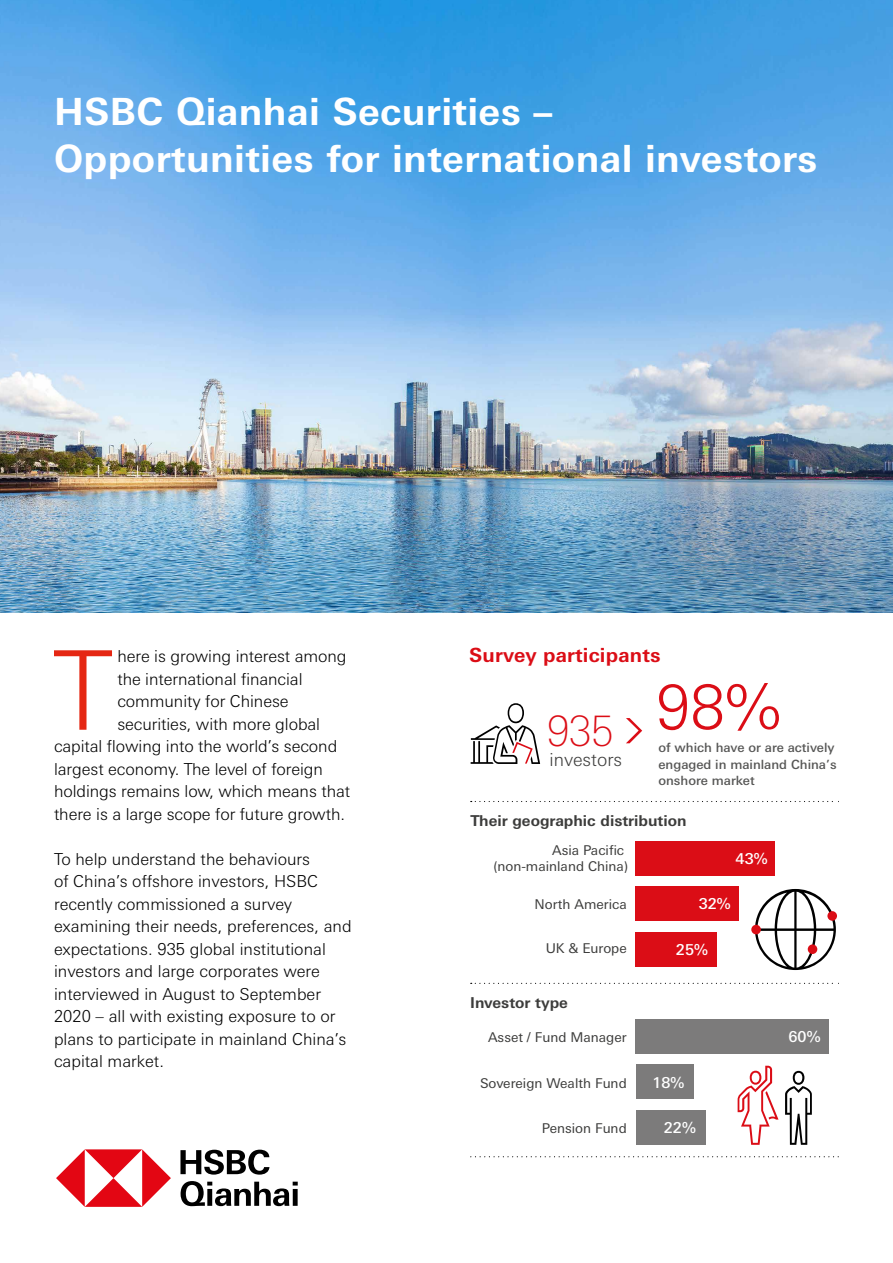
<style>
.page{position:relative;width:893px;height:1263px;background:#fff}
.page>*{position:absolute;margin:0;border:0;box-sizing:border-box;transform-origin:0 0}
.t1{font:300 109.8px "Univers Nextfor HSBC";color:#e52713}
.t2{font:100 42px "Univers Nextfor HSBC";color:#db0d16}
.t3{font:700 37.5px/46.5px "Univers Nextfor HSBC";letter-spacing:.01em;color:#fff}
.t4{font:700 19.5px "Univers Nextfor HSBC";letter-spacing:.01em;color:#db0d16}
.t5{font:300 18px "Univers Nextfor HSBC";color:#3c3c3b}
.t6{font:300 16.5px/22.5px "Univers Nextfor HSBC";color:#000}
.t7{font:700 15px "Univers Nextfor HSBC";color:#3c3c3b}
.t8{font:500 15px "Univers Nextfor HSBC";letter-spacing:.01em;color:#fff}
.t9{font:13.5px/16.2px "Univers Nextfor HSBC";color:#3c3c3b;text-align:right}
.t10{font:500 12.75px/16.5px "Univers Nextfor HSBC";color:#575756}
</style>
<div class="page">
<img style="left:0;top:0;width:893px;height:612px">
<svg style="left:180px;top:1150px;width:89px;height:24px"></svg>
<svg style="left:56px;top:1149px;width:115px;height:58px"></svg>
<svg style="left:181px;top:1181px;width:117px;height:25px"></svg>
<div style="left:636px;top:1019px;width:193px;height:34px;background:#7c7b7b"></div>
<div style="left:636px;top:1065px;width:57px;height:34px;background:#7c7b7b"></div>
<div style="left:636px;top:1110px;width:69px;height:34px;background:#7c7b7b"></div>
<div style="left:635px;top:841px;width:139px;height:34px;background:#db0d16"></div>
<div style="left:635px;top:887px;width:104px;height:34px;background:#db0d16"></div>
<div style="left:635px;top:932px;width:81px;height:34px;background:#db0d16"></div>
<svg style="left:471px;top:703px;width:69px;height:61px"></svg>
<svg style="left:471px;top:801px;width:368px;height:1px"></svg>
<svg style="left:471px;top:983px;width:368px;height:1px"></svg>
<svg style="left:471px;top:1156px;width:368px;height:1px"></svg>
<svg style="left:626px;top:718px;width:16px;height:25px"></svg>
<svg style="left:738px;top:1066px;width:40px;height:79px"></svg>
<svg style="left:785px;top:1071px;width:27px;height:74px"></svg>
<svg style="left:755px;top:889px;width:81px;height:81px"></svg>
<div style="left:751px;top:925px;width:10px;height:9px;background:#db0d16;border-radius:50%"></div>
<div style="left:808px;top:944px;width:9px;height:10px;background:#db0d16;border-radius:50%"></div>
<div style="left:827px;top:911px;width:10px;height:10px;background:#db0d16;border-radius:50%"></div>
<h3 class="t3" style="left:54px;top:86px;width:765px">HSBC Qianhai Securities –<br>Opportunities for international investors</h3>
<h1 class="t1" style="left:53px;top:613px;width:61px">T</h1>
<p class="t6" style="left:117px;top:644px;width:231px">here is growing interest among</p>
<p class="t6" style="left:117px;top:666px;width:187px">the international financial</p>
<p class="t6" style="left:117px;top:689px;width:173px">community for Chinese</p>
<p class="t6" style="left:117px;top:711px;width:204px">securities, with more global</p>
<p class="t6" style="left:54px;top:734px;width:285px">capital flowing into the world’s second</p>
<p class="t6" style="left:54px;top:756px;width:271px">largest economy. The level of foreign</p>
<p class="t6" style="left:54px;top:779px;width:298px">holdings remains low, which means that</p>
<p class="t6" style="left:54px;top:801px;width:292px">there is a large scope for future growth.</p>
<p class="t6" style="left:54px;top:846px;width:299px">To help understand the behaviours<br>of China’s offshore investors, HSBC recently commissioned a survey examining their needs, preferences, and expectations. 935 global institutional investors and large corporates were interviewed in August to September 2020 – all with existing exposure to or plans to participate in mainland China’s capital market.</p>
<p class="t4" style="left:469px;top:641px;width:193px">Survey participants</p>
<h2 class="t2" style="left:547px;top:701px;width:236px">935 <sup>98%</sup></h2>
<p class="t10" style="left:658px;top:739px;width:180px">of which have or are actively engaged in mainland China’s onshore market</p>
<p class="t7" style="left:470px;top:810px;width:218px">Their geographic distribution</p>
<p class="t5" style="left:549px;top:747px;width:74px">investors</p>
<p class="t9" style="left:493px;top:841px;width:136px">Asia Pacific (non-mainland China)</p>
<p class="t9" style="left:535px;top:895px;width:94px">North America</p>
<p class="t9" style="left:546px;top:939px;width:83px">UK &amp; Europe</p>
<p class="t7" style="left:470px;top:992px;width:99px">Investor type</p>
<p class="t9" style="left:488px;top:1028px;width:140px">Asset / Fund Manager</p>
<p class="t9" style="left:480px;top:1074px;width:148px">Sovereign Wealth Fund</p>
<p class="t9" style="left:542px;top:1119px;width:86px">Pension Fund</p>
<p class="t8" style="left:736px;top:848px;width:34px">43%</p>
<p class="t8" style="left:699px;top:893px;width:34px">32%</p>
<p class="t8" style="left:676px;top:939px;width:34px">25%</p>
<p class="t8" style="left:652px;top:1072px;width:34px">18%</p>
<p class="t8" style="left:664px;top:1117px;width:34px">22%</p>
<p class="t8" style="left:788px;top:1026px;width:34px">60%</p>
</div>
